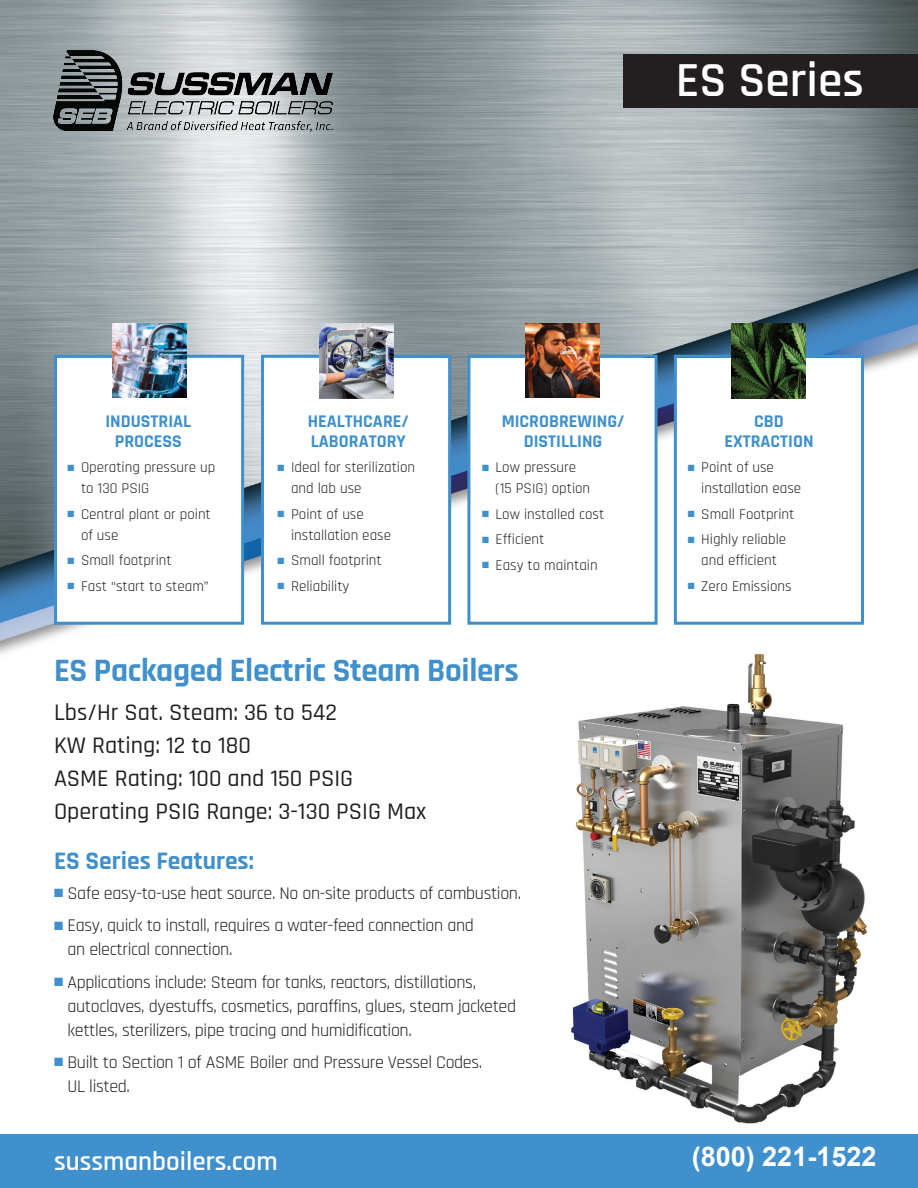
<style>
.page{position:relative;width:918px;height:1188px;background:#fff}
.page>*{position:absolute;margin:0;border:0;box-sizing:border-box;transform-origin:0 0}
.t1{font:600 49.5px "Rajdhani";color:#fff}
.t2{font:700 33px "Rajdhani";letter-spacing:-.01em;color:#3f90cd}
.t3{font:600 27px "Rajdhani";color:#fff}
.t4{font:700 27px "Arial";color:#fff}
.t5{font:700 25.5px "Rajdhani";color:#3f90cd}
.t6{font:500 24px "Rajdhani";color:#231f20}
.t7{font:18px/24px "Rajdhani";letter-spacing:-.02em;color:#231f20}
.t8{font:700 18px/19.5px "Rajdhani";color:#3f90cd;text-align:center}
.t9{font:15px/21px "Rajdhani";color:#231f20}
.s1{color:#3f90cd}
</style>
<div class="page">
<img style="left:0;top:1px;width:917px;height:653px">
<div style="left:624px;top:54px;width:294px;height:54px;background:#231f20"></div>
<div style="left:264px;top:358px;width:184px;height:264px;background:#fff"></div>
<div style="left:261px;top:355px;width:190px;height:270px;border:3px solid #3f90cd"></div>
<img style="left:319px;top:323px;width:74px;height:75px">
<div style="left:57px;top:358px;width:184px;height:264px;background:#fff"></div>
<div style="left:54px;top:355px;width:190px;height:270px;border:3px solid #3f90cd"></div>
<img style="left:112px;top:323px;width:74px;height:75px">
<div style="left:677px;top:358px;width:184px;height:264px;background:#fff"></div>
<div style="left:674px;top:355px;width:190px;height:270px;border:3px solid #3f90cd"></div>
<img style="left:732px;top:323px;width:74px;height:75px">
<div style="left:470px;top:358px;width:185px;height:264px;background:#fff"></div>
<div style="left:467px;top:355px;width:191px;height:270px;border:3px solid #3f90cd"></div>
<img style="left:526px;top:323px;width:73px;height:75px">
<div style="left:0;top:1134px;width:918px;height:54px;background:#3f90cd"></div>
<img style="left:564px;top:647px;width:311px;height:477px">
<img style="left:54px;top:51px;width:288px;height:83px">
<p class="t1" style="left:676px;top:50px;width:190px">ES Series</p>
<p class="t8" style="left:105px;top:412px;width:87px">INDUSTRIAL<br>PROCESS</p>
<p class="t9" style="left:81px;top:457px;width:136px;text-indent:-14px"><span class="s1">■</span> Operating pressure up to 130 PSIG</p>
<p class="t9" style="left:81px;top:504px;width:131px;text-indent:-14px"><span class="s1">■</span> Central plant or point of use</p>
<p class="t9" style="left:68px;top:550px;width:106px"><span class="s1">■</span> Small footprint</p>
<p class="t9" style="left:68px;top:576px;width:143px"><span class="s1">■</span> Fast “start to steam”</p>
<p class="t8" style="left:308px;top:412px;width:102px;text-align:left">HEALTHCARE/<br>LABORATORY</p>
<p class="t9" style="left:291px;top:457px;width:125px;text-indent:-14px"><span class="s1">■</span> Ideal for sterilization and lab use</p>
<p class="t9" style="left:291px;top:504px;width:101px;text-indent:-14px"><span class="s1">■</span> Point of use installation ease</p>
<p class="t9" style="left:278px;top:550px;width:106px"><span class="s1">■</span> Small footprint</p>
<p class="t9" style="left:278px;top:576px;width:73px"><span class="s1">■</span> Reliability</p>
<p class="t8" style="left:502px;top:412px;width:124px">MICROBREWING/<br>DISTILLING</p>
<p class="t9" style="left:496px;top:457px;width:96px;text-indent:-14px"><span class="s1">■</span> Low pressure (15 PSIG) option</p>
<p class="t9" style="left:482px;top:504px;width:124px"><span class="s1">■</span> Low installed cost</p>
<p class="t9" style="left:482px;top:529px;width:64px"><span class="s1">■</span> Efficient</p>
<p class="t9" style="left:482px;top:555px;width:117px"><span class="s1">■</span> Easy to maintain</p>
<p class="t2" style="left:54px;top:651px;width:466px">ES Packaged Electric Steam Boilers</p>
<p class="t6" style="left:54px;top:698px;width:284px">Lbs/Hr Sat. Steam: 36 to 542</p>
<p class="t6" style="left:54px;top:731px;width:198px">KW Rating: 12 to 180</p>
<p class="t6" style="left:54px;top:764px;width:301px">ASME Rating: 100 and 150 PSIG</p>
<p class="t6" style="left:54px;top:797px;width:374px">Operating PSIG Range: 3-130 PSIG Max</p>
<p class="t5" style="left:54px;top:846px;width:201px">ES Series Features:</p>
<p class="t7" style="left:54px;top:882px;width:469px"><span class="s1">■</span> Safe easy-to-use heat source. No on-site products of combustion.</p>
<p class="t7" style="left:68px;top:914px;width:408px;text-indent:-14px"><span class="s1">■</span> Easy, quick to install, requires a water-feed connection and an electrical connection.</p>
<p class="t7" style="left:68px;top:970px;width:450px;text-indent:-14px"><span class="s1">■</span> Applications include: Steam for tanks, reactors, distillations, autoclaves, dyestuffs, cosmetics, paraffins, glues, steam jacketed kettles, sterilizers, pipe tracing and humidification.</p>
<p class="t7" style="left:68px;top:1051px;width:416px;text-indent:-14px"><span class="s1">■</span> Built to Section 1 of ASME Boiler and Pressure Vessel Codes.<br>UL listed.</p>
<p class="t8" style="left:724px;top:412px;width:91px">CBD<br>EXTRACTION</p>
<p class="t9" style="left:701px;top:457px;width:101px;text-indent:-14px"><span class="s1">■</span> Point of use installation ease</p>
<p class="t9" style="left:688px;top:504px;width:108px"><span class="s1">■</span> Small Footprint</p>
<p class="t9" style="left:688px;top:529px;width:100px;text-align:center"><span class="s1">■</span> Highly reliable and efficient</p>
<p class="t9" style="left:688px;top:576px;width:105px"><span class="s1">■</span> Zero Emissions</p>
<p class="t3" style="left:54px;top:1145px;width:225px">sussmanboilers.com</p>
<p class="t4" style="left:692px;top:1137px;width:186px">(800) 221-1522</p>
</div>
